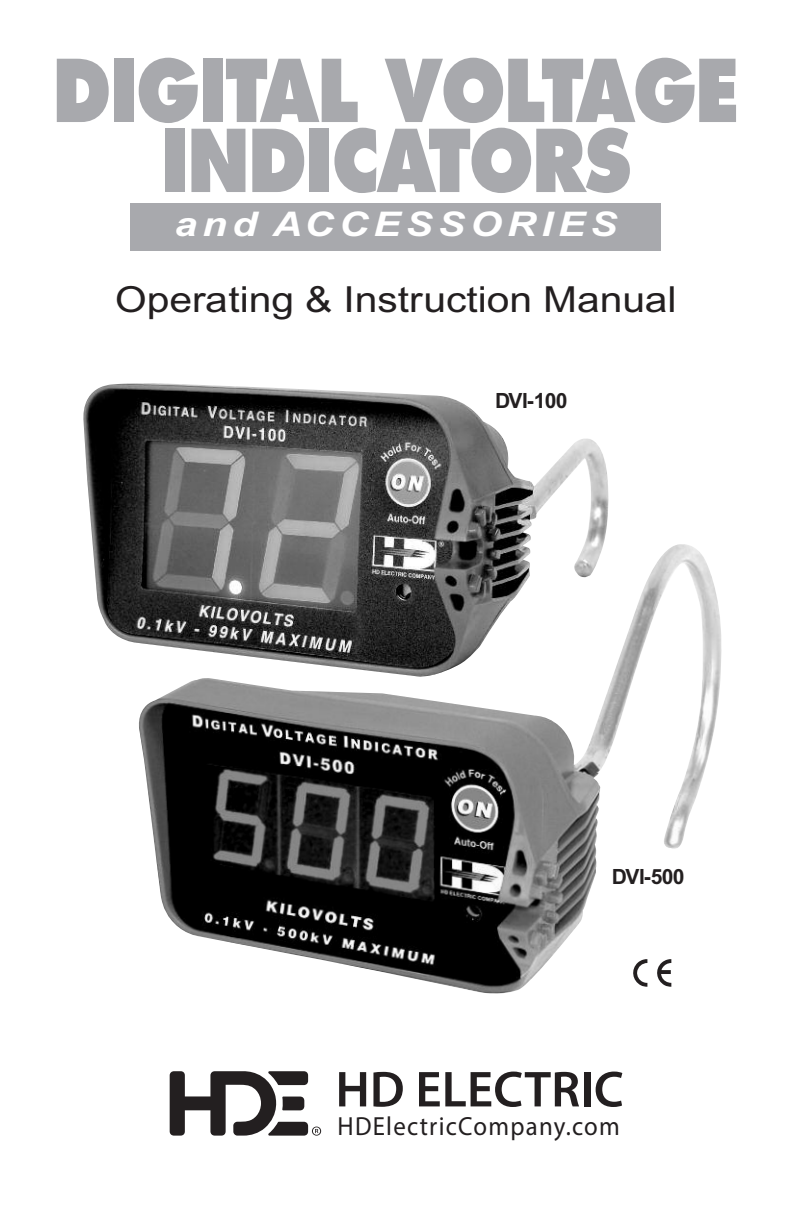
<style>
.page{position:relative;width:792px;height:1224px;background:#fff}
.page>*{position:absolute;margin:0;border:0;box-sizing:border-box;transform-origin:0 0}
.t1{font:800 84px/70px "Futura";letter-spacing:-.025em;color:#a8a9ad;text-align:center;scale:.85 1}
.t2{font:36px "Arial";color:#231f20;scale:1.13 1}
.t3{font:italic 700 34px "Arial";letter-spacing:.125em;color:#fff;scale:1.2 1}
.t4{font:26.2px "Myriad Pro";letter-spacing:.05em;color:#231f20;scale:.95 1}
.t5{font:700 21px "Arial";letter-spacing:-.03em;color:#231f20}
</style>
<div class="page">
<svg style="left:339px;top:1072px;width:27px;height:34px"></svg>
<svg style="left:373px;top:1072px;width:30px;height:35px"></svg>
<svg style="left:419px;top:1072px;width:160px;height:35px"></svg>
<div style="left:584px;top:1072px;width:6px;height:34px;background:#231f20"></div>
<svg style="left:596px;top:1072px;width:26px;height:35px"></svg>
<svg style="left:170px;top:1071px;width:151px;height:65px"></svg>
<img style="left:83px;top:383px;width:526px;height:260px">
<img style="left:136px;top:541px;width:586px;height:453px">
<div style="left:131px;top:203px;width:530px;height:47px;background:#a8a9ad"></div>
<svg style="left:633px;top:959px;width:14px;height:28px"></svg>
<svg style="left:654px;top:959px;width:17px;height:28px"></svg>
<h1 class="t1" style="left:52px;top:62px;width:810px">DIGITAL VOLTAGE<br>INDICATORS</h1>
<p class="t3" style="left:175px;top:204px;width:370px">and ACCESSORIES</p>
<p class="t2" style="left:115px;top:286px;width:498px">Operating &amp; Instruction Manual</p>
<p class="t5" style="left:495px;top:393px;width:74px">DVI-100</p>
<p class="t5" style="left:612px;top:869px;width:74px">DVI-500</p>
<p class="t4" style="left:338px;top:1116px;width:299px">HDElectricCompany.com</p>
</div>
